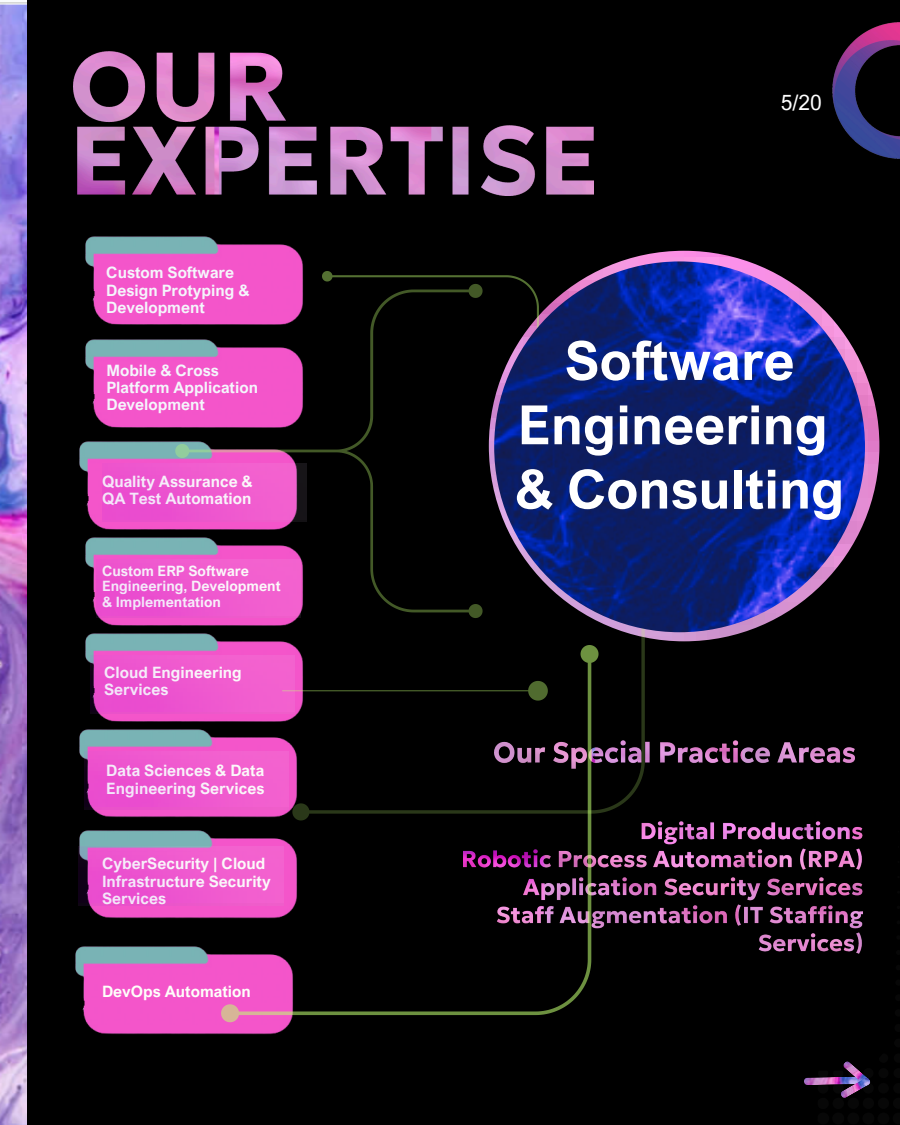
<style>
.page{position:relative;width:900px;height:1125px;background:#000}
.page>*{position:absolute;margin:0;border:0;box-sizing:border-box;transform-origin:0 0}
.t1{font:700 54.2px/64.3px "Arial Nova";color:#fff;text-align:center}
.t2{font:21px "Arial Nova";color:#fff}
.t3{font:700 15.7px/17.1px "Arial Nova";color:#fefffa}
.t4{font:700 15.7px/17.2px "Arial Nova";color:#f4f6fc}
.t5{font:700 14.3px/15.7px "Arial Nova";color:#fefffa}
</style>
<div class="page">
<div style="left:832px;top:1112px;width:12px;height:13px;background:#070707;border-radius:50%"></div>
<div style="left:862px;top:1112px;width:12px;height:13px;background:#070707;border-radius:50%"></div>
<div style="left:877px;top:1112px;width:13px;height:12px;background:#070707;border-radius:50%"></div>
<div style="left:847px;top:1112px;width:12px;height:13px;background:#070707;border-radius:50%"></div>
<div style="left:832px;top:1098px;width:12px;height:11px;background:#070707;border-radius:50%"></div>
<div style="left:847px;top:1097px;width:12px;height:12px;background:#070707;border-radius:50%"></div>
<div style="left:863px;top:1098px;width:11px;height:11px;background:#070707;border-radius:50%"></div>
<div style="left:878px;top:1098px;width:11px;height:11px;background:#070707;border-radius:50%"></div>
<div style="left:818px;top:1083px;width:11px;height:11px;background:#070707;border-radius:50%"></div>
<div style="left:833px;top:1083px;width:11px;height:11px;background:#070707;border-radius:50%"></div>
<div style="left:863px;top:1083px;width:11px;height:11px;background:#070707;border-radius:50%"></div>
<div style="left:878px;top:1083px;width:11px;height:11px;background:#070707;border-radius:50%"></div>
<div style="left:818px;top:1068px;width:10px;height:10px;background:#070707;border-radius:50%"></div>
<div style="left:833px;top:1068px;width:10px;height:10px;background:#070707;border-radius:50%"></div>
<div style="left:863px;top:1068px;width:11px;height:10px;background:#070707;border-radius:50%"></div>
<div style="left:878px;top:1068px;width:11px;height:10px;background:#070707;border-radius:50%"></div>
<div style="left:879px;top:1053px;width:9px;height:10px;background:#070707;border-radius:50%"></div>
<img style="left:0;top:0;width:27px;height:1125px">
<img style="left:85px;top:236px;width:218px;height:89px">
<img style="left:85px;top:339px;width:90px;height:89px">
<img style="left:85px;top:537px;width:207px;height:185px">
<img style="left:79px;top:441px;width:96px;height:89px">
<img style="left:79px;top:729px;width:142px;height:89px">
<img style="left:78px;top:830px;width:143px;height:89px">
<img style="left:74px;top:52px;width:520px;height:144px">
<img style="left:75px;top:946px;width:216px;height:89px">
<svg style="left:175px;top:284px;width:147px;height:275px;fill:#f355ca"></svg>
<div style="left:512px;top:794px;width:379px;height:277px;background:#000;border-radius:42px"></div>
<img style="left:804px;top:1077px;width:39px;height:8px">
<img style="left:843px;top:1061px;width:24px;height:17px">
<img style="left:841px;top:1078px;width:29px;height:20px">
<img style="left:599px;top:821px;width:264px;height:132px">
<img style="left:660px;top:741px;width:194px;height:22px">
<img style="left:489px;top:251px;width:390px;height:390px;border-radius:50%">
<svg style="left:221px;top:645px;width:378px;height:377px"></svg>
<svg style="left:292px;top:461px;width:360px;height:360px"></svg>
<svg style="left:322px;top:271px;width:221px;height:221px"></svg>
<svg style="left:295px;top:681px;width:253px;height:20px"></svg>
<img style="left:494px;top:261px;width:371px;height:371px;border-radius:50%">
<img style="left:832px;top:22px;width:68px;height:137px">
<img style="left:102px;top:463px;width:205px;height:59px">
<img style="left:96px;top:559px;width:205px;height:59px">
<img style="left:90px;top:655px;width:205px;height:59px">
<img style="left:84px;top:751px;width:205px;height:59px">
<img style="left:78px;top:847px;width:205px;height:58px">
<p class="t4" style="left:106px;top:264px;width:145px">Custom Software<br>Design Protyping &amp;<br>Development</p>
<p class="t4" style="left:106px;top:361px;width:153px">Mobile &amp; Cross<br>Platform Application<br>Development</p>
<p class="t3" style="left:102px;top:473px;width:152px">Quality Assurance &amp;<br>QA Test Automation</p>
<h2 class="t5" style="left:102px;top:562px;width:180px">Custom ERP Software<br>Engineering, Development &amp; Implementation</h2>
<p class="t3" style="left:104px;top:664px;width:139px">Cloud Engineering<br>Services</p>
<p class="t3" style="left:106px;top:762px;width:160px">Data Sciences &amp; Data<br>Engineering Services</p>
<p class="t3" style="left:102px;top:855px;width:170px">CyberSecurity | Cloud<br>Infrastructure Security<br>Services</p>
<h1 class="t3" style="left:102px;top:982px;width:150px">DevOps Automation</h1>
<p class="t2" style="left:781px;top:89px;width:43px">5/20</p>
<p class="t1" style="left:515px;top:327px;width:331px">Software<br>Engineering &amp; Consulting</p>
</div>
